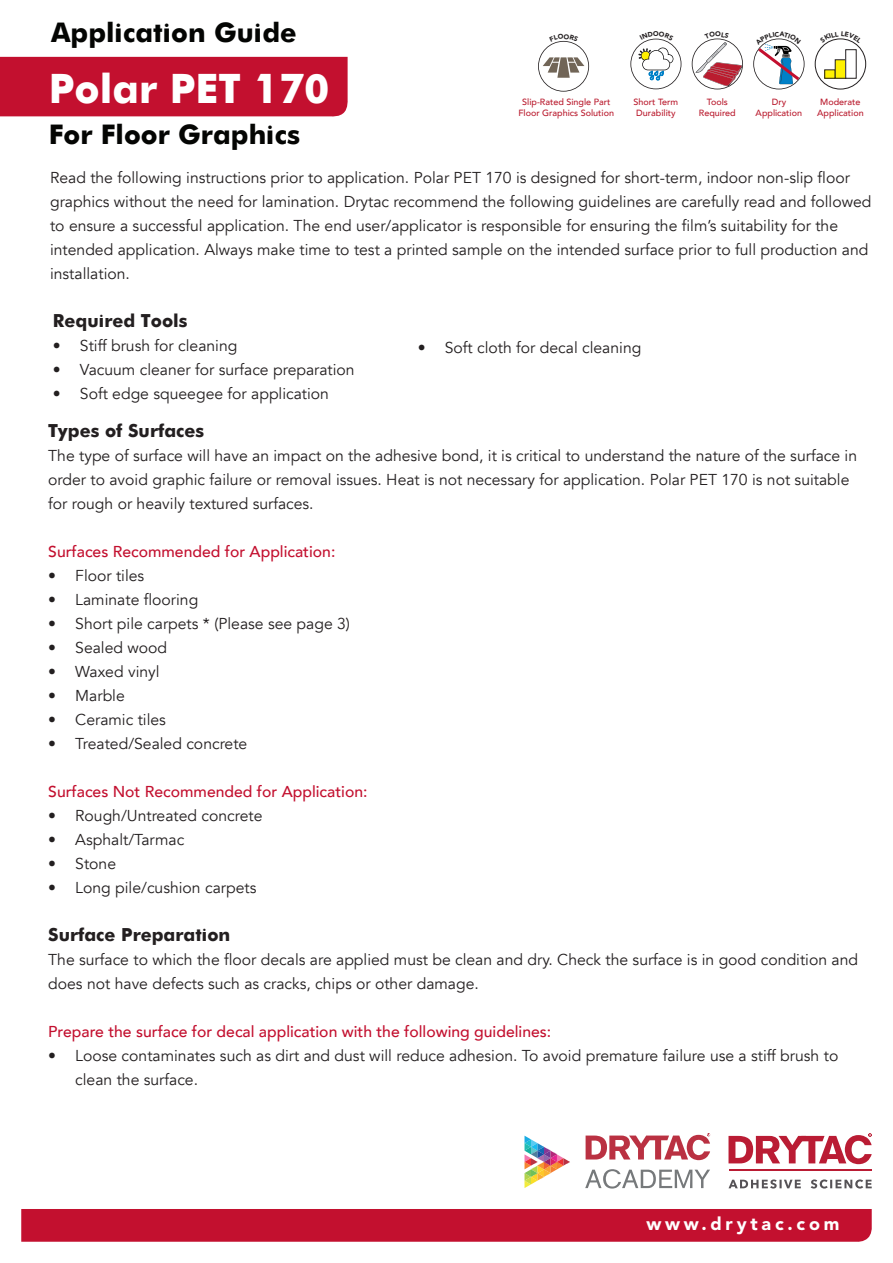
<style>
.page{position:relative;width:893px;height:1263px;background:#fff}
.page>*{position:absolute;margin:0;border:0;box-sizing:border-box;transform-origin:0 0}
.t1{font:700 40.5px "Futura";color:#fff}
.t2{font:700 27px "Futura";color:#040503}
.t3{font:700 18px "Futura";color:#231f20}
.t4{font:900 18px "Avenir";letter-spacing:.21em;color:#fff}
.Paragraph_Style_1{font:15.75px/24px "Avenir";color:#231f20}
.t5{font:500 15.75px "Avenir";color:#c3102f}
.t6{font:500 9px/10.8px "Avenir";color:#ba1c2f;text-align:center}
</style>
<div class="page">
<div style="left:21px;top:1209px;width:851px;height:33px;background:#c3102f"></div>
<svg style="left:728px;top:1133px;width:144px;height:31px"></svg>
<hr style="left:728px;top:1169px;width:143px;height:2px;background:#ba1c34">
<svg style="left:728px;top:1179px;width:144px;height:9px"></svg>
<svg style="left:524px;top:1136px;width:46px;height:52px"></svg>
<svg style="left:586px;top:1133px;width:124px;height:27px"></svg>
<svg style="left:585px;top:1169px;width:125px;height:19px"></svg>
<div style="left:0;top:57px;width:348px;height:60px;background:#c3102f"></div>
<div style="left:815px;top:39px;width:51px;height:50px;border:1px solid #231f20;border-radius:50%"></div>
<div style="left:825px;top:70px;width:10px;height:8px;background:#fff101"></div>
<div style="left:824px;top:69px;width:12px;height:10px;border:1px solid #231f20"></div>
<div style="left:835px;top:60px;width:11px;height:18px;background:#fff101"></div>
<div style="left:835px;top:59px;width:11px;height:20px;border:1px solid #231f20"></div>
<div style="left:845px;top:49px;width:12px;height:30px;border:1px solid #231f20"></div>
<svg style="left:826px;top:38px;width:29px;height:5px"></svg>
<svg style="left:753px;top:38px;width:51px;height:51px"></svg>
<svg style="left:692px;top:38px;width:51px;height:51px"></svg>
<svg style="left:538px;top:40px;width:51px;height:52px"></svg>
<svg style="left:630px;top:38px;width:51px;height:51px"></svg>
<h2 class="t2" style="left:51px;top:13px;width:247px">Application Guide</h2>
<h1 class="t1" style="left:49px;top:59px;width:282px">Polar PET 170</h1>
<h2 class="t2" style="left:49px;top:115px;width:253px">For Floor Graphics</h2>
<p class="t6" style="left:518px;top:96px;width:97px">Slip-Rated Single Part<br>Floor Graphics Solution</p>
<p class="t6" style="left:634px;top:96px;width:46px;text-align:left">Short Term<br>Durability</p>
<p class="t6" style="left:699px;top:96px;width:38px">Tools<br>Required</p>
<p class="t6" style="left:756px;top:96px;width:48px">Dry<br>Application</p>
<p class="t6" style="left:817px;top:96px;width:48px">Moderate<br>Application</p>
<p class="Paragraph_Style_1" style="left:50px;top:165px;width:823px">Read the following instructions prior to application. Polar PET 170 is designed for short-term, indoor non-slip floor graphics without the need for lamination. Drytac recommend the following guidelines are carefully read and followed to ensure a successful application. The end user/applicator is responsible for ensuring the film’s suitability for the intended application. Always make time to test a printed sample on the intended surface prior to full production and installation.</p>
<p class="t3" style="left:53px;top:308px;width:136px">Required Tools</p>
<p class="Paragraph_Style_1" style="left:53px;top:334px;width:186px">• Stiff brush for cleaning</p>
<p class="Paragraph_Style_1" style="left:53px;top:358px;width:303px">• Vacuum cleaner for surface preparation</p>
<p class="Paragraph_Style_1" style="left:53px;top:382px;width:278px">• Soft edge squeegee for application</p>
<p class="Paragraph_Style_1" style="left:418px;top:336px;width:225px">• Soft cloth for decal cleaning</p>
<p class="t3" style="left:48px;top:417px;width:157px">Types of Surfaces</p>
<p class="Paragraph_Style_1" style="left:48px;top:443px;width:810px">The type of surface will have an impact on the adhesive bond, it is critical to understand the nature of the surface in order to avoid graphic failure or removal issues. Heat is not necessary for application. Polar PET 170 is not suitable for rough or heavily textured surfaces.</p>
<p class="t5" style="left:48px;top:537px;width:289px">Surfaces Recommended for Application:</p>
<p class="Paragraph_Style_1" style="left:48px;top:563px;width:98px">• Floor tiles</p>
<p class="Paragraph_Style_1" style="left:48px;top:587px;width:152px">• Laminate flooring</p>
<p class="Paragraph_Style_1" style="left:48px;top:611px;width:303px">• Short pile carpets * (Please see page 3)</p>
<p class="Paragraph_Style_1" style="left:48px;top:635px;width:120px">• Sealed wood</p>
<p class="Paragraph_Style_1" style="left:48px;top:659px;width:113px">• Waxed vinyl</p>
<p class="Paragraph_Style_1" style="left:48px;top:683px;width:78px">• Marble</p>
<p class="Paragraph_Style_1" style="left:48px;top:707px;width:119px">• Ceramic tiles</p>
<p class="Paragraph_Style_1" style="left:48px;top:731px;width:201px">• Treated/Sealed concrete</p>
<p class="t5" style="left:48px;top:777px;width:321px">Surfaces Not Recommended for Application:</p>
<p class="Paragraph_Style_1" style="left:48px;top:803px;width:216px">• Rough/Untreated concrete</p>
<p class="Paragraph_Style_1" style="left:48px;top:827px;width:138px">• Asphalt/Tarmac</p>
<p class="Paragraph_Style_1" style="left:48px;top:851px;width:69px">• Stone</p>
<p class="Paragraph_Style_1" style="left:48px;top:875px;width:210px">• Long pile/cushion carpets</p>
<p class="t3" style="left:48px;top:921px;width:184px">Surface Preparation</p>
<p class="Paragraph_Style_1" style="left:48px;top:947px;width:811px">The surface to which the floor decals are applied must be clean and dry. Check the surface is in good condition and does not have defects such as cracks, chips or other damage.</p>
<p class="t5" style="left:48px;top:1017px;width:504px">Prepare the surface for decal application with the following guidelines:</p>
<p class="Paragraph_Style_1" style="left:75px;top:1043px;width:765px;text-indent:-27px">• Loose contaminates such as dirt and dust will reduce adhesion. To avoid premature failure use a stiff brush to clean the surface.</p>
<p class="t4" style="left:646px;top:1208px;width:195px">www.drytac.com</p>
</div>
